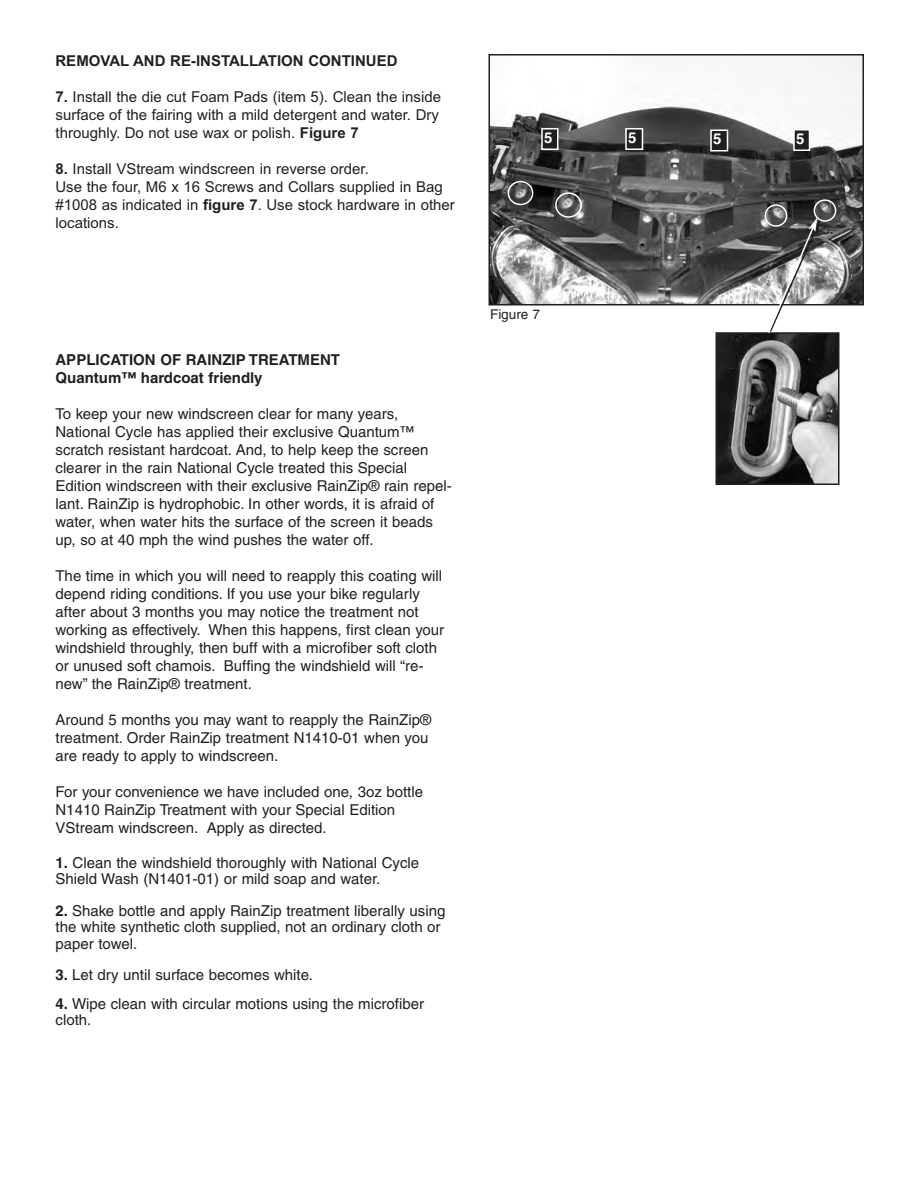
<style>
.page{position:relative;width:918px;height:1188px;background:#fff}
.page>*{position:absolute;margin:0;border:0;box-sizing:border-box;transform-origin:0 0}
.t1{font:15px/18px "Helvetica";color:#231f20}
.t2{font:15px/18px "Arial";color:#231f20}
.t3{font:700 15px/18px "Helvetica";color:#231f20}
.t4{font:700 15px "Arial";color:#231f20}
.t5{font:700 15px "Helvetica";color:#fff}
.t6{font:13.5px "Helvetica";color:#231f20}
.s1{font-weight:700}
</style>
<div class="page">
<img style="left:492px;top:57px;width:369px;height:246px">
<div style="left:489px;top:54px;width:375px;height:252px;border:2px solid #231f20"></div>
<svg style="left:508px;top:181px;width:25px;height:24px"></svg>
<svg style="left:555px;top:192px;width:27px;height:26px"></svg>
<div style="left:543px;top:129px;width:14px;height:19px;background:#231f20"></div>
<div style="left:541px;top:128px;width:17px;height:22px;border:2px solid #fff"></div>
<div style="left:627px;top:129px;width:15px;height:19px;background:#231f20"></div>
<div style="left:625px;top:128px;width:18px;height:22px;border:2px solid #fff"></div>
<div style="left:712px;top:131px;width:15px;height:19px;background:#231f20"></div>
<div style="left:710px;top:129px;width:18px;height:23px;border:2px solid #fff"></div>
<div style="left:795px;top:130px;width:14px;height:20px;background:#231f20"></div>
<div style="left:793px;top:129px;width:17px;height:22px;border:2px solid #fff"></div>
<img style="left:719px;top:335px;width:118px;height:147px">
<div style="left:716px;top:332px;width:124px;height:153px;border:2px solid #231f20"></div>
<svg style="left:765px;top:199px;width:71px;height:136px"></svg>
<p class="t4" style="left:56px;top:52px;width:344px">REMOVAL AND RE-INSTALLATION CONTINUED</p>
<p class="t2" style="left:56px;top:88px;width:387px"><span class="s1">7.</span> Install the die cut Foam Pads (item 5). Clean the inside surface of the fairing with a mild detergent and water. Dry throughly. Do not use wax or polish. <span class="s1">Figure 7</span></p>
<p class="t2" style="left:56px;top:160px;width:401px"><span class="s1">8.</span> Install VStream windscreen in reverse order.<br>Use the four, M6 x 16 Screws and Collars supplied in Bag #1008 as indicated in <span class="s1">figure 7</span>. Use stock hardware in other locations.</p>
<p class="t3" style="left:56px;top:352px;width:286px">APPLICATION OF RAINZIP TREATMENT<br>Quantum™ hardcoat friendly</p>
<p class="t1" style="left:56px;top:406px;width:398px">To keep your new windscreen clear for many years, National Cycle has applied their exclusive Quantum™ scratch resistant hardcoat. And, to help keep the screen clearer in the rain National Cycle treated this Special Edition windscreen with their exclusive RainZip® rain repel&shy;lant. RainZip is hydrophobic. In other words, it is afraid of water, when water hits the surface of the screen it beads up, so at 40 mph the wind pushes the water off.</p>
<p class="t1" style="left:56px;top:568px;width:390px">The time in which you will need to reapply this coating will depend riding conditions. If you use your bike regularly after about 3 months you may notice the treatment not working as effectively. When this happens, first clean your windshield throughly, then buff with a microfiber soft cloth or unused soft chamois. Buffing the windshield will “re&shy;new” the RainZip® treatment.</p>
<p class="t1" style="left:56px;top:712px;width:377px">Around 5 months you may want to reapply the RainZip® treatment. Order RainZip treatment N1410-01 when you are ready to apply to windscreen.</p>
<p class="t1" style="left:56px;top:784px;width:369px">For your convenience we have included one, 3oz bottle<br>N1410 RainZip Treatment with your Special Edition<br>VStream windscreen. Apply as directed.</p>
<p class="t1" style="left:56px;top:856px;width:365px;line-height:16.5px"><span class="s1">1.</span> Clean the windshield thoroughly with National Cycle<br>Shield Wash (N1401-01) or mild soap and water.</p>
<p class="t1" style="left:56px;top:904px;width:391px;line-height:16.5px"><span class="s1">2.</span> Shake bottle and apply RainZip treatment liberally using the white synthetic cloth supplied, not an ordinary cloth or paper towel.</p>
<p class="t1" style="left:56px;top:967px;width:259px"><span class="s1">3.</span> Let dry until surface becomes white.</p>
<p class="t1" style="left:56px;top:997px;width:370px;line-height:16.5px"><span class="s1">4.</span> Wipe clean with circular motions using the microfiber cloth.</p>
<p class="t5" style="left:544px;top:132px;width:10px">5</p>
<p class="t5" style="left:628px;top:132px;width:10px">5</p>
<p class="t5" style="left:713px;top:134px;width:10px">5</p>
<p class="t5" style="left:796px;top:133px;width:10px">5</p>
<p class="t6" style="left:490px;top:310px;width:51px">Figure 7</p>
</div>
